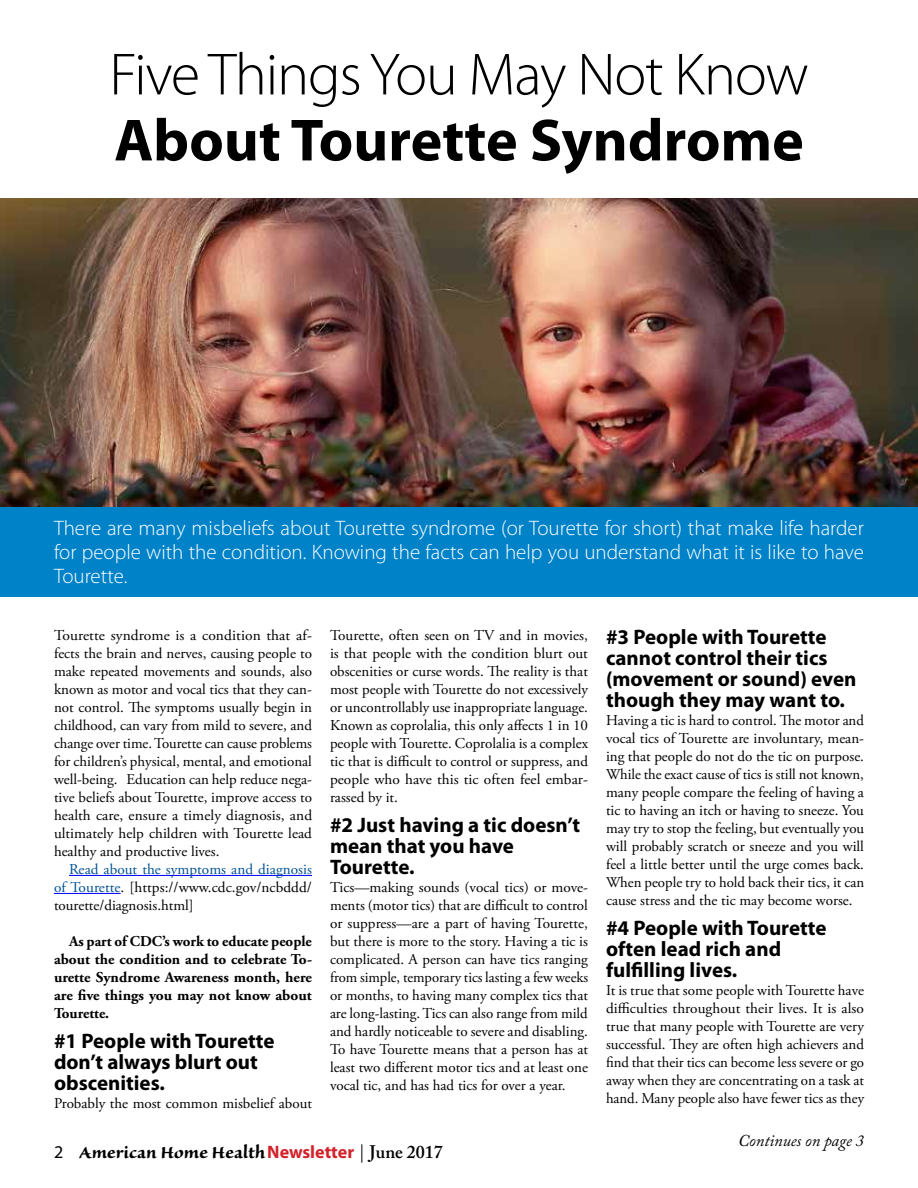
<style>
.page{position:relative;width:918px;height:1188px;background:#fff}
.page>*{position:absolute;margin:0;border:0;box-sizing:border-box;transform-origin:0 0}
.t1{font:300 60px "Myriad Pro";letter-spacing:-.02em;color:#000}
.t2{font:700 60px "Myriad Pro";color:#000}
.t3{font:700 21px/21px "Myriad Pro";color:#000}
.t4{font:300 21px/24px "Myriad Pro";color:#fff;text-align:justify}
.t5{font:700 21px "Sanvito Pro";color:#000}
.t6{font:italic 16.5px "Adobe Caslon Pro";color:#000}
.t7{font:15px/18px "Adobe Garamond Pro";color:#000;text-align:justify}
.t8{font:700 15px/18px "Adobe Garamond Pro";letter-spacing:.005em;color:#000;text-align:justify}
.s1{color:#005193}
.s2{font-family:"Myriad Pro";font-weight:400;font-size:18px}
.s3{font-family:"Myriad Pro";font-size:18px;color:#d2232a}
.s4{font-family:"Adobe Caslon Pro";font-weight:400;font-size:18px}
.s5{font-family:"Adobe Caslon Pro";font-weight:600;font-size:18px}
</style>
<div class="page">
<img style="left:0;top:198px;width:918px;height:309px">
<div style="left:360px;top:1143px;width:4px;height:21px;border:3px solid #fff"></div>
<hr style="left:69px;top:875px;width:243px;height:1px;background:#00f">
<hr style="left:54px;top:893px;width:67px;height:1px;background:#00f">
<div style="left:0;top:507px;width:918px;height:89px;background:#0082c8"></div>
<h1 class="t1" style="left:109px;top:38px;width:701px">Five Things You May Not Know</h1>
<h1 class="t2" style="left:114px;top:101px;width:691px">About Tourette Syndrome</h1>
<h2 class="t4" style="left:54px;top:515px;width:812px">There are many misbeliefs about Tourette syndrome (or Tourette for short) that make life harder for people with the condition. Knowing the facts can help you understand what it is like to have Tourette.</h2>
<p class="t7" style="left:54px;top:627px;width:260px">Tourette syndrome is a condition that af&shy;fects the brain and nerves, causing people to make repeated movements and sounds, also known as motor and vocal tics that they can&shy;not control. The symptoms usually begin in childhood, can vary from mild to severe, and change over time. Tourette can cause problems for children’s physical, mental, and emotional well-being. Education can help reduce nega&shy;tive beliefs about Tourette, improve access to health care, ensure a timely diagnosis, and ultimately help children with Tourette lead healthy and productive lives.</p>
<p class="t7" style="left:54px;top:861px;width:260px;text-indent:15px"><span class="s1">Read about the symptoms and diagnosis of Tourette</span>. [https://www.cdc.gov/ncbddd/ tourette/diagnosis.html]</p>
<p class="t8" style="left:54px;top:932px;width:260px;text-indent:15px">As part of CDC’s work to educate people about the condition and to celebrate To&shy;urette Syndrome Awareness month, here are five things you may not know about Tourette.</p>
<h2 class="t3" style="left:54px;top:1030px;width:222px">#1 People with Tourette don’t always blurt out obscenities.</h2>
<p class="t7" style="left:54px;top:1095px;width:259px">Probably the most common misbelief about</p>
<p class="t7" style="left:330px;top:627px;width:260px">Tourette, often seen on TV and in movies, is that people with the condition blurt out obscenities or curse words. The reality is that most people with Tourette do not excessively or uncontrollably use inappropriate language.<br>Known as coprolalia, this only affects 1 in 10 people with Tourette. Coprolalia is a complex tic that is difficult to control or suppress, and people who have this tic often feel embar&shy;rassed by it.</p>
<h2 class="t3" style="left:330px;top:814px;width:252px">#2 Just having a tic doesn’t mean that you have<br>Tourette.</h2>
<p class="t7" style="left:330px;top:879px;width:260px">Tics—making sounds (vocal tics) or move&shy;ments (motor tics) that are difficult to control or suppress—are a part of having Tourette, but there is more to the story. Having a tic is complicated. A person can have tics ranging from simple, temporary tics lasting a few weeks or months, to having many complex tics that are long-lasting. Tics can also range from mild and hardly noticeable to severe and disabling.<br>To have Tourette means that a person has at least two different motor tics and at least one vocal tic, and has had tics for over a year.</p>
<h2 class="t5" style="left:54px;top:1140px;width:390px"><span class="s2">2</span> American Home Health<span class="s3">Newsletter</span> <span class="s4">|</span> <span class="s5">June 2017</span></h2>
<h2 class="t3" style="left:606px;top:626px;width:252px">#3 People with Tourette cannot control their tics (movement or sound) even though they may want to.</h2>
<p class="t7" style="left:606px;top:712px;width:260px">Having a tic is hard to control. The motor and vocal tics of Tourette are involuntary, mean&shy;ing that people do not do the tic on purpose.<br>While the exact cause of tics is still not known, many people compare the feeling of having a tic to having an itch or having to sneeze. You may try to stop the feeling, but eventually you will probably scratch or sneeze and you will feel a little better until the urge comes back.<br>When people try to hold back their tics, it can cause stress and the tic may become worse.</p>
<h2 class="t3" style="left:606px;top:917px;width:222px">#4 People with Tourette often lead rich and fulfilling lives.</h2>
<p class="t7" style="left:606px;top:982px;width:260px">It is true that some people with Tourette have difficulties throughout their lives. It is also true that many people with Tourette are very successful. They are often high achievers and find that their tics can become less severe or go away when they are concentrating on a task at hand. Many people also have fewer tics as they</p>
<p class="t6" style="left:738px;top:1131px;width:127px">Continues on page 3</p>
</div>
